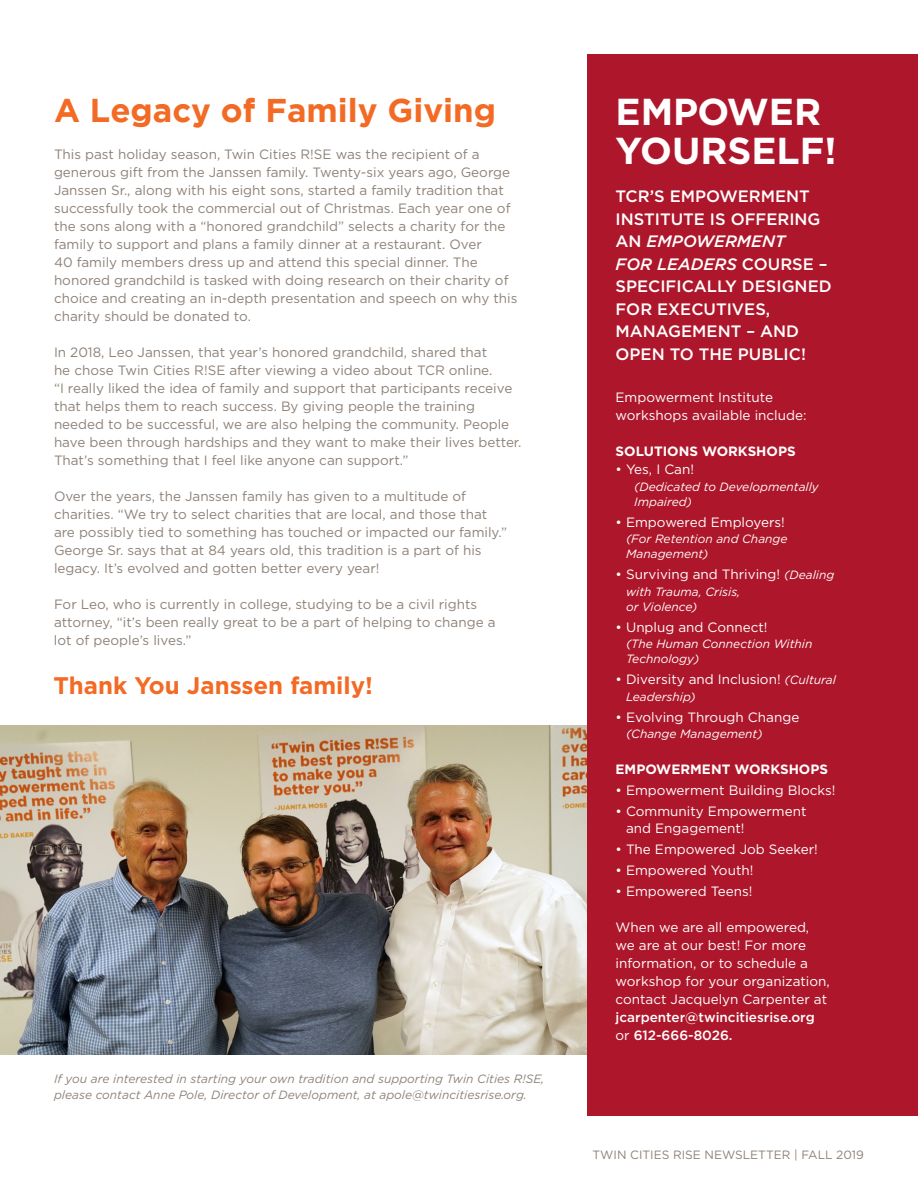
<style>
.page{position:relative;width:918px;height:1188px;background:#fff}
.page>*{position:absolute;margin:0;border:0;box-sizing:border-box;transform-origin:0 0}
.t1{font:700 37.5px "Gotham";color:#fff}
.t2{font:700 33px "Gotham";color:#f36a24}
.t3{font:700 24px "Gotham";color:#f36a24}
.Body_Copy{font:500 16.5px/22.5px "Gotham";color:#fff}
.t4{font:13.5px/18px "Gotham";color:#8d8279}
.Body_Copy-2{font:13.5px/18px "Gotham";color:#fff}
.Body_Copy-3{font:700 13.5px "Gotham";color:#fff}
.Body_Copy-4{font:italic 12px/15px "Gotham";color:#fff}
.t5{font:italic 12px/16.5px "Gotham";color:#8d8279}
.t6{font:12px "Gotham";color:#8d8278}
.s1{font-style:inherit}
.s2{font-style:italic}
.s3{font-style:italic;font-size:12px}
.s4{font-weight:500}
</style>
<div class="page">
<img style="left:0;top:726px;width:588px;height:328px">
<div style="left:588px;top:54px;width:330px;height:1062px;background:#ae172b"></div>
<p class="t2" style="left:54px;top:89px;width:444px"><span class="s1">A Legacy of</span> Family Giving</p>
<p class="t4" style="left:54px;top:145px;width:465px">This past holiday season, Twin Cities R!SE was the recipient of a generous gift from the Janssen family. Twenty-six years ago, George Janssen Sr., along with his eight sons, started a family tradition that successfully took the commercial out of Christmas. Each year one of the sons along with a “honored grandchild” selects a charity for the family to support and plans a family dinner at a restaurant. Over<br>40 family members dress up and attend this special dinner. The honored grandchild is tasked with doing research on their charity of choice and creating an in-depth presentation and speech on why this charity should be donated to.</p>
<p class="t4" style="left:54px;top:343px;width:469px">In 2018, Leo Janssen, that year’s honored grandchild, shared that<br>he chose Twin Cities R!SE after viewing a video about TCR online.<br>“I really liked the idea of family and support that participants receive that helps them to reach success. By giving people the training needed to be successful, we are also helping the community. People have been through hardships and they want to make their lives better.<br>That’s something that I feel like anyone can support.”</p>
<p class="t4" style="left:54px;top:487px;width:455px">Over the years, the Janssen family has given to a multitude of charities. “We try to select charities that are local, and those that are possibly tied to something has touched or impacted our family.” George Sr. says that at 84 years old, this tradition is a part of his legacy. It’s evolved and gotten better every year!</p>
<p class="t4" style="left:54px;top:595px;width:443px">For Leo, who is currently in college, studying to be a civil rights attorney, “it’s been really great to be a part of helping to change a lot of people’s lives.”</p>
<p class="t3" style="left:54px;top:670px;width:321px">Thank You Janssen family!</p>
<p class="t5" style="left:54px;top:1070px;width:492px">If you are interested in starting your own tradition and supporting Twin Cities R!SE, please contact Anne Pole, Director of Development, at apole@twincitiesrise.org.</p>
<p class="t1" style="left:616px;top:87px;width:207px">EMPOWER</p>
<p class="t1" style="left:616px;top:126px;width:223px">YOURSELF!</p>
<p class="Body_Copy" style="left:616px;top:185px;width:218px">TCR’S EMPOWERMENT<br>INSTITUTE IS OFFERING<br>AN <span class="s2">EMPOWERMENT<br>FOR LEADERS</span> COURSE –<br>SPECIFICALLY DESIGNED<br>FOR EXECUTIVES,<br>MANAGEMENT – AND<br>OPEN TO THE PUBLIC!</p>
<p class="Body_Copy-2" style="left:616px;top:388px;width:192px">Empowerment Institute workshops available include:</p>
<p class="Body_Copy-3" style="left:616px;top:443px;width:182px">SOLUTIONS WORKSHOPS</p>
<p class="Body_Copy-2" style="left:616px;top:460px;width:80px">• Yes, I Can!</p>
<p class="Body_Copy-4" style="left:634px;top:479px;width:186px">(Dedicated to Developmentally<br>Impaired)</p>
<p class="Body_Copy-2" style="left:616px;top:513px;width:171px">• Empowered Employers!</p>
<p class="Body_Copy-4" style="left:626px;top:531px;width:163px">(For Retention and Change<br>Management)</p>
<p class="Body_Copy-2" style="left:616px;top:565px;width:220px">• Surviving and Thriving! <span class="s3">(Dealing</span></p>
<p class="Body_Copy-4" style="left:626px;top:584px;width:116px">with Trauma, Crisis, or Violence)</p>
<p class="Body_Copy-2" style="left:616px;top:618px;width:154px">• Unplug and Connect!</p>
<p class="Body_Copy-4" style="left:626px;top:636px;width:188px">(The Human Connection Within<br>Technology)</p>
<p class="Body_Copy-2" style="left:616px;top:670px;width:222px">• Diversity and Inclusion! <span class="s3">(Cultural</span></p>
<p class="Body_Copy-4" style="left:626px;top:689px;width:71px">Leadership)</p>
<p class="Body_Copy-2" style="left:616px;top:708px;width:185px">• Evolving Through Change</p>
<p class="Body_Copy-4" style="left:626px;top:726px;width:138px">(Change Management)</p>
<p class="Body_Copy-3" style="left:616px;top:761px;width:214px">EMPOWERMENT WORKSHOPS</p>
<p class="Body_Copy-2" style="left:616px;top:781px;width:221px">• Empowerment Building Blocks!</p>
<p class="Body_Copy-2" style="left:626px;top:803px;width:182px;line-height:16.5px;text-indent:-11px">• Community Empowerment and Engagement!</p>
<p class="Body_Copy-2" style="left:616px;top:840px;width:204px">• The Empowered Job Seeker!</p>
<p class="Body_Copy-2" style="left:616px;top:861px;width:139px">• Empowered Youth!</p>
<p class="Body_Copy-2" style="left:616px;top:882px;width:138px">• Empowered Teens!</p>
<p class="Body_Copy-2" style="left:616px;top:918px;width:216px">When we are all empowered, we are at our best! For more information, or to schedule a workshop for your organization, contact Jacquelyn Carpenter at <span class="s4">jcarpenter@twincitiesrise.org </span>or <span class="s4">612-666-8026.</span></p>
<p class="t6" style="left:593px;top:1147px;width:273px">TWIN CITIES RISE NEWSLETTER | FALL 2019</p>
</div>
